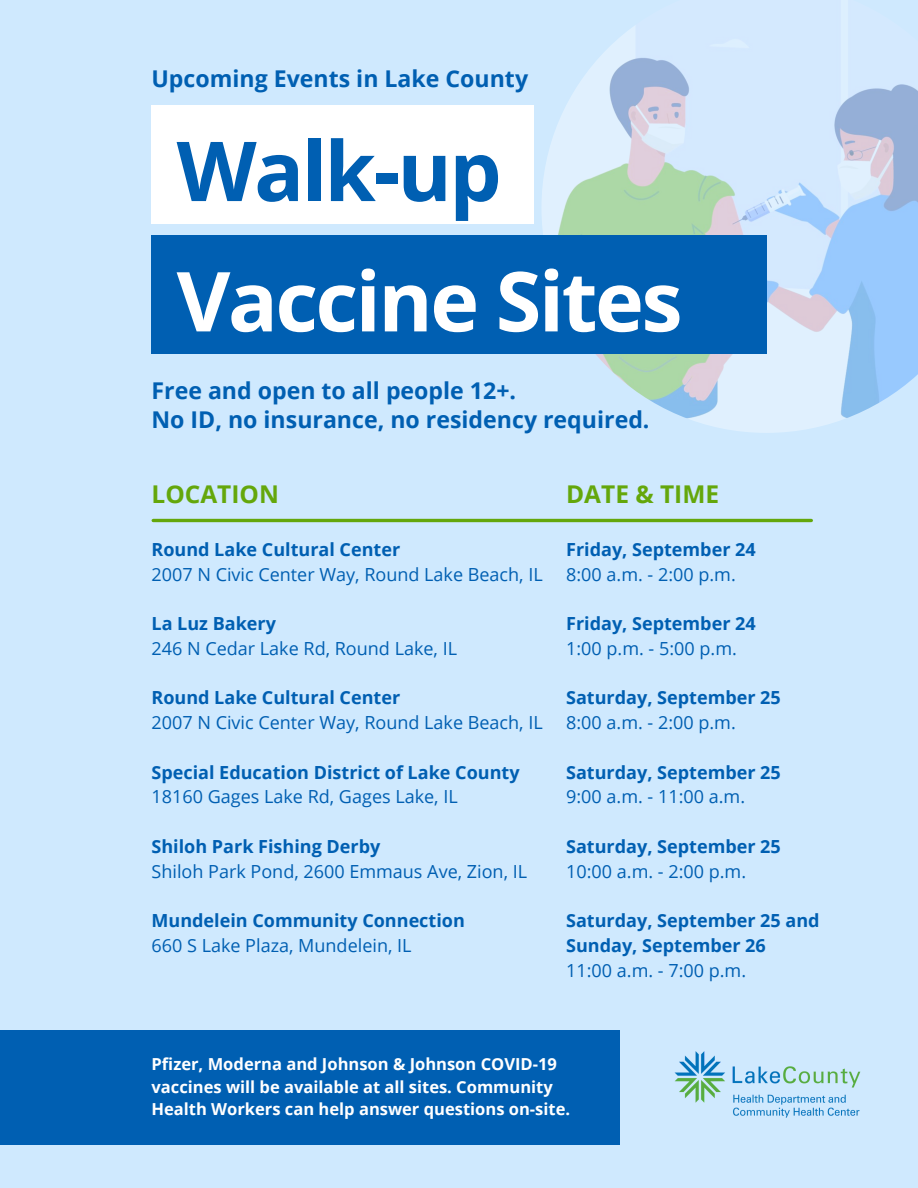
<style>
.page{position:relative;width:918px;height:1188px;background:#cfe9fe}
.page>*{position:absolute;margin:0;border:0;box-sizing:border-box;transform-origin:0 0}
.t1{font:700 82.8px "Open Sans";letter-spacing:-.03em;color:#fff}
.t2{font:700 82.8px "Open Sans";letter-spacing:-.03em;color:#005fb2}
.t3{font:700 24.45px "Open Sans";color:#64a70b}
.t4{font:700 23.1px "Open Sans";color:#005fb2}
.t5{font:18px "Open Sans";color:#005fb2}
.t6{font:700 18px "Open Sans";color:#005fb2}
.t7{font:700 16.5px/22.5px "Open Sans";color:#fff}
</style>
<div class="page">
<img style="left:541px;top:0;width:377px;height:433px">
<div style="left:152px;top:236px;width:615px;height:118px;background:#005fb2"></div>
<div style="left:152px;top:105px;width:382px;height:119px;background:#fff"></div>
<div style="left:0;top:1030px;width:619px;height:115px;background:#005fb2"></div>
<img style="left:674px;top:1051px;width:187px;height:67px">
<hr style="left:153px;top:519px;width:658px;height:3px;background:#64a70b">
<p class="t4" style="left:152px;top:63px;width:378px">Upcoming Events in Lake County</p>
<p class="t2" style="left:177px;top:113px;width:327px">Walk-up</p>
<p class="t1" style="left:177px;top:243px;width:508px">Vaccine Sites</p>
<p class="t4" style="left:152px;top:375px;width:366px">Free and open to all people 12+.</p>
<p class="t4" style="left:152px;top:404px;width:500px">No ID, no insurance, no residency required.</p>
<p class="t3" style="left:152px;top:477px;width:129px">LOCATION</p>
<p class="t3" style="left:566px;top:477px;width:154px">DATE &amp; TIME</p>
<p class="t6" style="left:152px;top:537px;width:250px">Round Lake Cultural Center</p>
<p class="t5" style="left:152px;top:561px;width:393px">2007 N Civic Center Way, Round Lake Beach, IL</p>
<p class="t6" style="left:152px;top:611px;width:126px">La Luz Bakery</p>
<p class="t5" style="left:152px;top:636px;width:307px">246 N Cedar Lake Rd, Round Lake, IL</p>
<p class="t6" style="left:152px;top:685px;width:250px">Round Lake Cultural Center</p>
<p class="t5" style="left:152px;top:710px;width:393px">2007 N Civic Center Way, Round Lake Beach, IL</p>
<p class="t6" style="left:152px;top:759px;width:370px">Special Education District of Lake County</p>
<p class="t5" style="left:152px;top:784px;width:308px">18160 Gages Lake Rd, Gages Lake, IL</p>
<p class="t6" style="left:152px;top:834px;width:230px">Shiloh Park Fishing Derby</p>
<p class="t5" style="left:152px;top:858px;width:377px">Shiloh Park Pond, 2600 Emmaus Ave, Zion, IL</p>
<p class="t6" style="left:152px;top:908px;width:315px">Mundelein Community Connection</p>
<p class="t5" style="left:152px;top:933px;width:262px">660 S Lake Plaza, Mundelein, IL</p>
<p class="t6" style="left:566px;top:537px;width:191px">Friday, September 24</p>
<p class="t5" style="left:566px;top:561px;width:171px">8:00 a.m. - 2:00 p.m.</p>
<p class="t6" style="left:566px;top:611px;width:191px">Friday, September 24</p>
<p class="t5" style="left:566px;top:636px;width:172px">1:00 p.m. - 5:00 p.m.</p>
<p class="t6" style="left:566px;top:685px;width:216px">Saturday, September 25</p>
<p class="t5" style="left:566px;top:710px;width:171px">8:00 a.m. - 2:00 p.m.</p>
<p class="t6" style="left:566px;top:759px;width:216px">Saturday, September 25</p>
<p class="t5" style="left:566px;top:784px;width:180px">9:00 a.m. - 11:00 a.m.</p>
<p class="t6" style="left:566px;top:834px;width:216px">Saturday, September 25</p>
<p class="t5" style="left:566px;top:858px;width:181px">10:00 a.m. - 2:00 p.m.</p>
<p class="t6" style="left:566px;top:908px;width:255px">Saturday, September 25 and</p>
<p class="t6" style="left:566px;top:933px;width:201px">Sunday, September 26</p>
<p class="t5" style="left:566px;top:957px;width:181px">11:00 a.m. - 7:00 p.m.</p>
<p class="t7" style="left:152px;top:1053px;width:420px">Pfizer, Moderna and Johnson &amp; Johnson COVID-19 vaccines will be available at all sites. Community<br>Health Workers can help answer questions on-site.</p>
</div>
